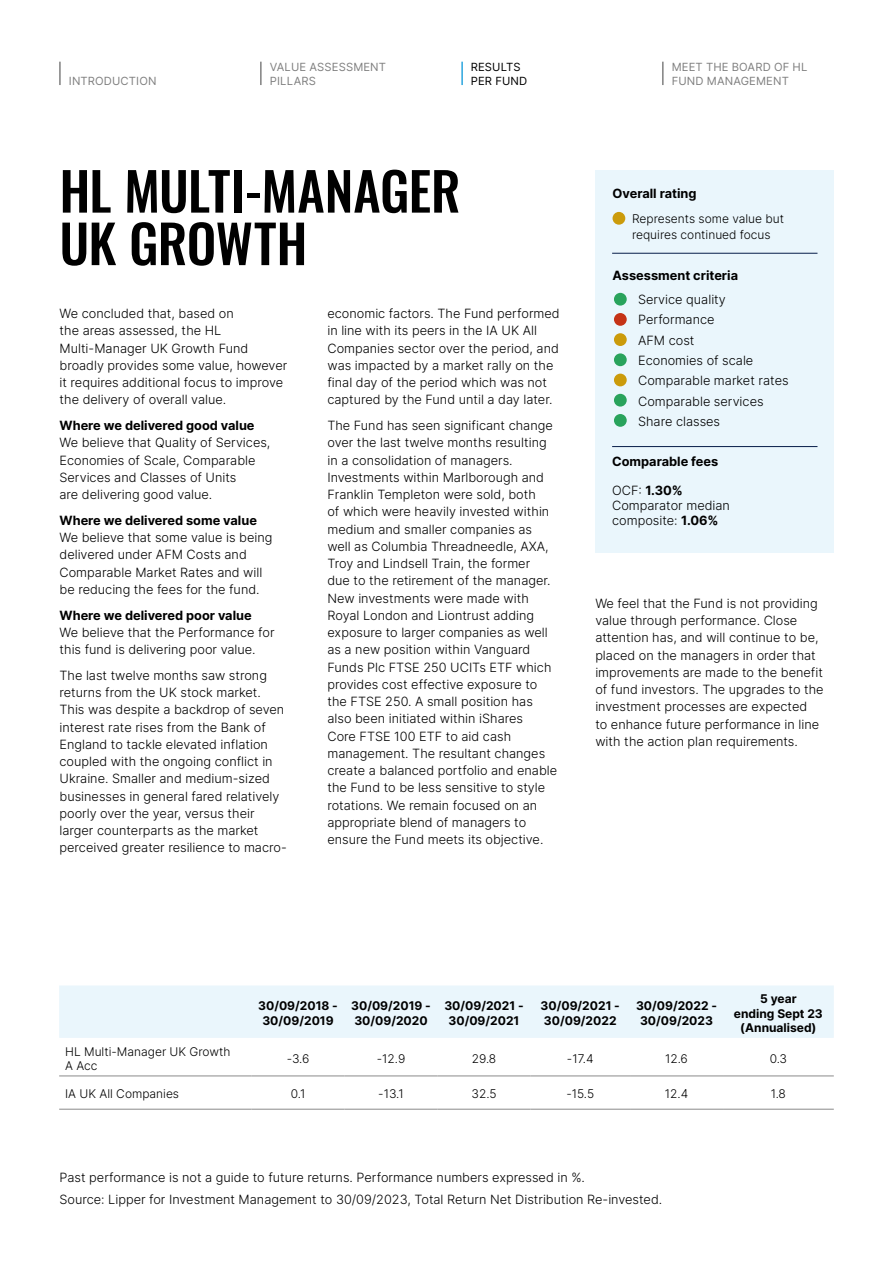
<style>
.page{position:relative;width:893px;height:1263px;background:#fff}
.page>*{position:absolute;margin:0;border:0;box-sizing:border-box;transform-origin:0 0}
.t1{font:500 52.5px/52.5px "Oswald";letter-spacing:-.01em;color:#000}
.t2{font:300 12.75px/17.2px "Inter";color:#000}
.t3{font:700 12.75px "Inter";color:#000}
.t4{font:300 12px/16.5px "Inter";color:#000}
.t5{font:700 12px/14.4px "Inter";color:#000;text-align:center}
.t6{font:11.25px/13.5px "Inter";letter-spacing:.01em;color:#808080}
.t7{font:11.25px/13.5px "Inter";letter-spacing:.01em;color:#000}
.s1{font-weight:700}
</style>
<div class="page">
<div style="left:595px;top:170px;width:239px;height:383px;background:#eaf6fc"></div>
<div style="left:612px;top:212px;width:13px;height:13px;background:#cb9b0b;border-radius:50%"></div>
<div style="left:614px;top:293px;width:13px;height:13px;background:#29a35c;border-radius:50%"></div>
<div style="left:614px;top:374px;width:13px;height:12px;background:#cb9b0b;border-radius:50%"></div>
<div style="left:614px;top:333px;width:13px;height:13px;background:#cb9b0b;border-radius:50%"></div>
<div style="left:614px;top:414px;width:13px;height:13px;background:#29a35c;border-radius:50%"></div>
<div style="left:614px;top:313px;width:13px;height:13px;background:#c53316;border-radius:50%"></div>
<div style="left:614px;top:394px;width:13px;height:13px;background:#29a35c;border-radius:50%"></div>
<div style="left:614px;top:353px;width:13px;height:13px;background:#29a35c;border-radius:50%"></div>
<hr style="left:612px;top:253px;width:205px;height:1px;background:#071d49">
<hr style="left:612px;top:446px;width:205px;height:1px;background:#071d49">
<svg style="left:59px;top:985px;width:775px;height:124px"></svg>
<hr style="left:59px;top:1076px;width:193px;height:1px;background:#8a8a8a">
<hr style="left:59px;top:1109px;width:193px;height:1px;background:#8a8a8a">
<hr style="left:252px;top:1076px;width:93px;height:1px;background:#8a8a8a">
<hr style="left:252px;top:1109px;width:93px;height:1px;background:#8a8a8a">
<hr style="left:345px;top:1076px;width:92px;height:1px;background:#8a8a8a">
<hr style="left:437px;top:1076px;width:93px;height:1px;background:#8a8a8a">
<hr style="left:530px;top:1076px;width:100px;height:1px;background:#8a8a8a">
<hr style="left:630px;top:1076px;width:93px;height:1px;background:#8a8a8a">
<hr style="left:723px;top:1076px;width:111px;height:1px;background:#8a8a8a">
<hr style="left:345px;top:1109px;width:92px;height:1px;background:#8a8a8a">
<hr style="left:437px;top:1109px;width:93px;height:1px;background:#8a8a8a">
<hr style="left:530px;top:1109px;width:100px;height:1px;background:#8a8a8a">
<hr style="left:630px;top:1109px;width:93px;height:1px;background:#8a8a8a">
<hr style="left:723px;top:1109px;width:111px;height:1px;background:#8a8a8a">
<hr style="left:260px;top:62px;width:2px;height:23px;background:#808080">
<hr style="left:59px;top:62px;width:2px;height:23px;background:#808080">
<hr style="left:461px;top:62px;width:2px;height:23px;background:#2ca5de">
<hr style="left:662px;top:62px;width:2px;height:23px;background:#808080">
<p class="t6" style="left:69px;top:74px;width:89px">INTRODUCTION</p>
<p class="t6" style="left:270px;top:60px;width:118px">VALUE ASSESSMENT<br>PILLARS</p>
<p class="t7" style="left:471px;top:60px;width:58px">RESULTS<br>PER FUND</p>
<p class="t6" style="left:672px;top:60px;width:137px">MEET THE BOARD OF HL<br>FUND MANAGEMENT</p>
<h1 class="t1" style="left:60px;top:168px;width:402px">HL MULTI-MANAGER<br>UK GROWTH</h1>
<p class="t2" style="left:60px;top:305px;width:229px">We concluded that, based on<br>the areas assessed, the HL<br>Multi-Manager UK Growth Fund broadly provides some value, however it requires additional focus to improve the delivery of overall value.</p>
<p class="t3" style="left:60px;top:416px;width:197px">Where we delivered good value</p>
<p class="t2" style="left:60px;top:434px;width:212px">We believe that Quality of Services,<br>Economies of Scale, Comparable<br>Services and Classes of Units<br>are delivering good value.</p>
<p class="t3" style="left:60px;top:511px;width:199px">Where we delivered some value</p>
<p class="t2" style="left:60px;top:529px;width:215px">We believe that some value is being delivered under AFM Costs and<br>Comparable Market Rates and will be reducing the fees for the fund.</p>
<p class="t3" style="left:60px;top:606px;width:194px">Where we delivered poor value</p>
<p class="t2" style="left:60px;top:623px;width:217px">We believe that the Performance for this fund is delivering poor value.</p>
<p class="t2" style="left:60px;top:666px;width:229px">The last twelve months saw strong returns from the UK stock market.<br>This was despite a backdrop of seven interest rate rises from the Bank of England to tackle elevated inflation coupled with the ongoing conflict in Ukraine. Smaller and medium-sized businesses in general fared relatively poorly over the year, versus their larger counterparts as the market perceived greater resilience to macro-</p>
<p class="t2" style="left:327px;top:305px;width:234px">economic factors. The Fund performed in line with its peers in the IA UK All Companies sector over the period, and was impacted by a market rally on the final day of the period which was not captured by the Fund until a day later.</p>
<p class="t2" style="left:327px;top:417px;width:231px">The Fund has seen significant change over the last twelve months resulting in a consolidation of managers.<br>Investments within Marlborough and Franklin Templeton were sold, both<br>of which were heavily invested within medium and smaller companies as well as Columbia Threadneedle, AXA, Troy and Lindsell Train, the former<br>due to the retirement of the manager.<br>New investments were made with Royal London and Liontrust adding exposure to larger companies as well as a new position within Vanguard Funds Plc FTSE 250 UCITs ETF which provides cost effective exposure to the FTSE 250. A small position has also been initiated within iShares<br>Core FTSE 100 ETF to aid cash management. The resultant changes create a balanced portfolio and enable the Fund to be less sensitive to style rotations. We remain focused on an appropriate blend of managers to ensure the Fund meets its objective.</p>
<p class="t3" style="left:613px;top:184px;width:85px">Overall rating</p>
<p class="t4" style="left:632px;top:210px;width:153px">Represents some value but requires continued focus</p>
<p class="t3" style="left:613px;top:266px;width:127px">Assessment criteria</p>
<p class="t2" style="left:638px;top:289px;width:152px;line-height:20.4px">Service quality<br>Performance<br>AFM cost<br>Economies of scale<br>Comparable market rates<br>Comparable services<br>Share classes</p>
<p class="t3" style="left:612px;top:452px;width:108px">Comparable fees</p>
<p class="t2" style="left:612px;top:483px;width:119px;line-height:14.9px">OCF: <span class="s1">1.30%<br></span>Comparator median composite: <span class="s1">1.06%</span></p>
<p class="t2" style="left:595px;top:594px;width:230px">We feel that the Fund is not providing value through performance. Close attention has, and will continue to be, placed on the managers in order that improvements are made to the benefit of fund investors. The upgrades to the investment processes are expected<br>to enhance future performance in line with the action plan requirements.</p>
<p class="t5" style="left:258px;top:998px;width:81px">30/09/2018 -<br>30/09/2019</p>
<p class="t5" style="left:351px;top:998px;width:81px;text-align:left">30/09/2019 -<br>30/09/2020</p>
<p class="t5" style="left:444px;top:998px;width:81px">30/09/2021 -<br>30/09/2021</p>
<p class="t5" style="left:541px;top:998px;width:81px;text-align:left">30/09/2021 -<br>30/09/2022</p>
<p class="t5" style="left:636px;top:998px;width:82px">30/09/2022 -<br>30/09/2023</p>
<p class="t5" style="left:734px;top:991px;width:90px">5 year<br>ending Sept 23 (Annualised)</p>
<p class="t4" style="left:65px;top:1044px;width:167px;line-height:14.4px">HL Multi-Manager UK Growth<br>A Acc</p>
<p class="t4" style="left:287px;top:1050px;width:24px">-3.6</p>
<p class="t4" style="left:377px;top:1050px;width:30px">-12.9</p>
<p class="t4" style="left:472px;top:1050px;width:26px">29.8</p>
<p class="t4" style="left:567px;top:1050px;width:28px">-17.4</p>
<p class="t4" style="left:665px;top:1050px;width:24px">12.6</p>
<p class="t4" style="left:770px;top:1050px;width:19px">0.3</p>
<p class="t4" style="left:65px;top:1085px;width:115px">IA UK All Companies</p>
<p class="t4" style="left:291px;top:1085px;width:16px">0.1</p>
<p class="t4" style="left:378px;top:1085px;width:27px">-13.1</p>
<p class="t4" style="left:471px;top:1085px;width:27px">32.5</p>
<p class="t4" style="left:566px;top:1085px;width:29px">-15.5</p>
<p class="t4" style="left:665px;top:1085px;width:25px">12.4</p>
<p class="t4" style="left:771px;top:1085px;width:17px">1.8</p>
<p class="t2" style="left:60px;top:1166px;width:604px;line-height:21.5px">Past performance is not a guide to future returns. Performance numbers expressed in %.<br>Source: Lipper for Investment Management to 30/09/2023, Total Return Net Distribution Re-invested.</p>
</div>
